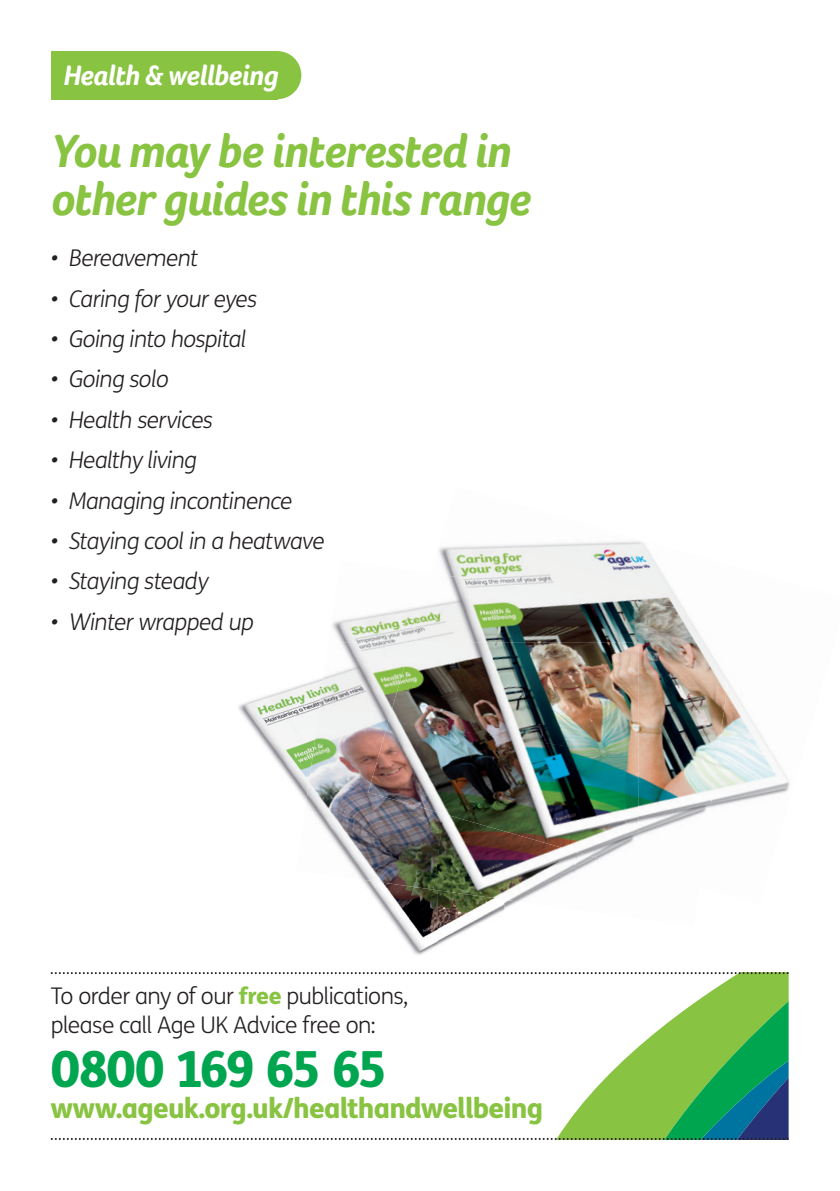
<style>
.page{position:relative;width:840px;height:1191px;background:#fff}
.page>*{position:absolute;margin:0;border:0;box-sizing:border-box;transform-origin:0 0}
.t1{font:800 49.8px "FS Me";letter-spacing:-.055em;color:#00a54f}
.t2{font:italic 700 48px/48px "Foco Age UK";letter-spacing:-.025em;color:#89c342}
.t3{font:italic 700 29px "Foco Age UK";letter-spacing:-.02em;color:#fff}
.t4{font:800 28px "FS Me";letter-spacing:-.03em;color:#89c342}
.t5{font:italic 300 23px "FS Me";letter-spacing:-.025em;color:#231f20}
.t6{font:300 23px/29px "FS Me";letter-spacing:-.025em;color:#231f20}
.s1{font-weight:800;color:#89c342}
</style>
<div class="page">
<div style="left:51px;top:51px;width:226px;height:48px;background:#89c342"></div>
<div style="left:253px;top:51px;width:48px;height:48px;background:#89c342;border-radius:50%"></div>
<svg style="left:51px;top:972px;width:737px;height:168px"></svg>
<img style="left:238px;top:684px;width:67px;height:116px">
<img style="left:368px;top:889px;width:69px;height:66px">
<img style="left:437px;top:909px;width:67px;height:37px">
<img style="left:332px;top:608px;width:79px;height:35px">
<img style="left:305px;top:643px;width:83px;height:167px">
<img style="left:433px;top:869px;width:136px;height:40px">
<img style="left:310px;top:810px;width:131px;height:79px">
<img style="left:569px;top:869px;width:12px;height:6px">
<img style="left:438px;top:541px;width:205px;height:32px">
<img style="left:634px;top:543px;width:28px;height:30px">
<img style="left:727px;top:684px;width:63px;height:120px">
<img style="left:411px;top:573px;width:319px;height:111px">
<img style="left:411px;top:639px;width:25px;height:4px">
<img style="left:637px;top:671px;width:90px;height:166px">
<img style="left:388px;top:643px;width:249px;height:78px">
<img style="left:368px;top:721px;width:269px;height:148px">
<p class="t3" style="left:63px;top:58px;width:216px">Health &amp; wellbeing</p>
<h2 class="t2" style="left:51px;top:127px;width:482px">You may be interested in other guides in this range</h2>
<p class="t5" style="left:51px;top:242px;width:149px">• Bereavement</p>
<p class="t5" style="left:51px;top:283px;width:208px">• Caring for your eyes</p>
<p class="t5" style="left:51px;top:323px;width:197px">• Going into hospital</p>
<p class="t5" style="left:51px;top:364px;width:119px">• Going solo</p>
<p class="t5" style="left:51px;top:404px;width:163px">• Health services</p>
<p class="t5" style="left:51px;top:444px;width:148px">• Healthy living</p>
<p class="t5" style="left:51px;top:485px;width:243px">• Managing incontinence</p>
<p class="t5" style="left:51px;top:525px;width:275px">• Staying cool in a heatwave</p>
<p class="t5" style="left:51px;top:565px;width:159px">• Staying steady</p>
<p class="t5" style="left:51px;top:606px;width:204px">• Winter wrapped up</p>
<p class="t6" style="left:51px;top:981px;width:359px">To order any of our <span class="s1">free</span> publications, please call Age UK Advice free on:</p>
<h1 class="t1" style="left:51px;top:1029px;width:338px">0800 169 65 65</h1>
<p class="t4" style="left:51px;top:1085px;width:493px">www.ageuk.org.uk/healthandwellbeing</p>
</div>
